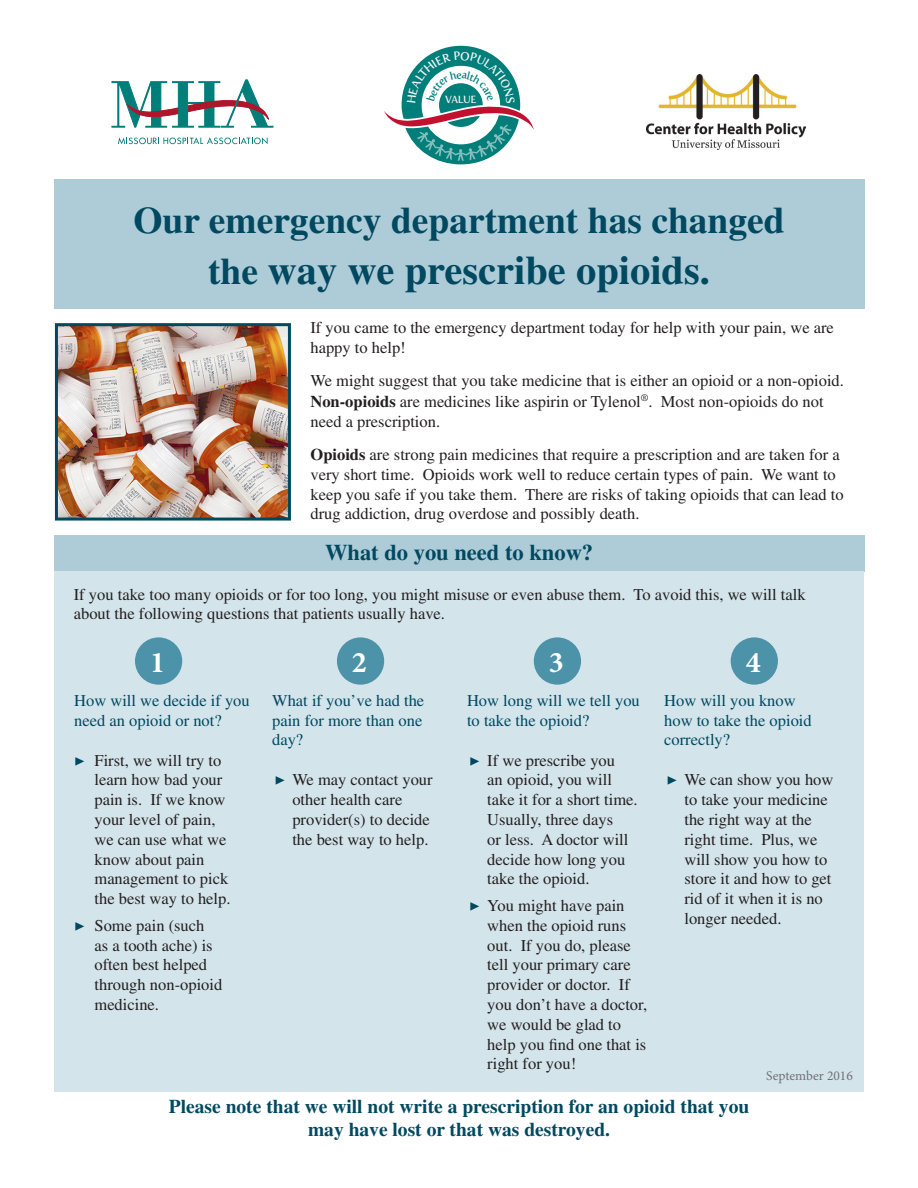
<style>
.page{position:relative;width:918px;height:1188px;background:#fff}
.page>*{position:absolute;margin:0;border:0;box-sizing:border-box;transform-origin:0 0}
.t1{font:700 40.5px "Times";color:#004960}
.t2{font:700 37.5px "Times";color:#004960}
.t3{font:700 30px "Minion Pro";color:#fff}
.t4{font:700 22.5px "Times";color:#004960}
.t5{font:700 19.5px/23.4px "Times";color:#004960;text-align:center}
.Main_Body{font:16.5px/19.8px "Times";color:#231f20}
.Main_Body-2{font:16.5px/19.8px "Times";color:#004960}
.t6{font:13.5px "Minion Pro";color:#717074}
.t7{font:10.35px "Fertigo Pro";letter-spacing:-.045em;color:#f2f3f4}
.s1{font-size:37.5px}
.s2{font-weight:700}
.s3{font-family:"Minion Pro";font-size:18px;color:#004960}
</style>
<div class="page">
<svg style="left:112px;top:80px;width:161px;height:47px"></svg>
<svg style="left:118px;top:137px;width:150px;height:7px"></svg>
<img style="left:646px;top:75px;width:159px;height:75px">
<div style="left:54px;top:179px;width:810px;height:130px;background:#aeccd8"></div>
<div style="left:54px;top:535px;width:810px;height:36px;background:#aeccd8"></div>
<div style="left:54px;top:571px;width:810px;height:521px;background:#d3e4eb"></div>
<div style="left:135px;top:637px;width:47px;height:48px;background:#4c92a8;border-radius:50%"></div>
<div style="left:337px;top:637px;width:47px;height:48px;background:#4c92a8;border-radius:50%"></div>
<div style="left:534px;top:637px;width:47px;height:48px;background:#4c92a8;border-radius:50%"></div>
<div style="left:731px;top:637px;width:47px;height:48px;background:#4c92a8;border-radius:50%"></div>
<img style="left:59px;top:327px;width:228px;height:190px">
<div style="left:55px;top:323px;width:236px;height:198px;border:3px solid #004960"></div>
<svg style="left:384px;top:46px;width:150px;height:118px"></svg>
<p class="t7" style="left:445px;top:94px;width:33px">VALUE</p>
<p class="t2" style="left:133px;top:198px;width:653px">Our emergency department has changed</p>
<p class="t1" style="left:208px;top:246px;width:503px"><span class="s1">the</span> way we prescribe opioids.</p>
<p class="Main_Body" style="left:310px;top:318px;width:525px">If you came to the emergency department today for help with your pain, we are happy to help!</p>
<p class="Main_Body" style="left:310px;top:370px;width:535px;line-height:20.2px">We might suggest that you take medicine that is either an opioid or a non-opioid.<br><span class="s2">Non-opioids</span> are medicines like aspirin or Tylenol<sup>®</sup>. Most non-opioids do not need a prescription.</p>
<p class="Main_Body" style="left:310px;top:444px;width:535px"><span class="s2">Opioids</span> are strong pain medicines that require a prescription and are taken for a very short time. Opioids work well to reduce certain types of pain. We want to keep you safe if you take them. There are risks of taking opioids that can lead to drug addiction, drug overdose and possibly death.</p>
<p class="t4" style="left:325px;top:539px;width:270px">What do you need to know?</p>
<p class="Main_Body" style="left:74px;top:584px;width:733px">If you take too many opioids or for too long, you might misuse or even abuse them. To avoid this, we will talk about the following questions that patients usually have.</p>
<p class="t3" style="left:150px;top:641px;width:16px">1</p>
<p class="Main_Body-2" style="left:74px;top:690px;width:177px">How will we decide if you need an opioid or not?</p>
<p class="Main_Body" style="left:94px;top:750px;width:138px;text-indent:-20px"><span class="s3">▶</span> First, we will try to learn how bad your pain is. If we know your level of pain, we can use what we know about pain management to pick the best way to help.</p>
<p class="Main_Body" style="left:94px;top:915px;width:129px;text-indent:-20px"><span class="s3">▶</span> Some pain (such<br>as a tooth ache) is often best helped through non-opioid medicine.</p>
<p class="t3" style="left:352px;top:641px;width:16px">2</p>
<p class="Main_Body-2" style="left:272px;top:690px;width:154px;text-align:justify">What if you’ve had the pain for more than one day?</p>
<p class="Main_Body" style="left:292px;top:770px;width:142px;text-indent:-18px"><span class="s3">▶</span> We may contact your other health care provider(s) to decide the best way to help.</p>
<p class="t3" style="left:549px;top:641px;width:16px">3</p>
<p class="Main_Body-2" style="left:467px;top:690px;width:174px">How long will we tell you to take the opioid?</p>
<p class="Main_Body" style="left:487px;top:750px;width:152px;text-indent:-18px"><span class="s3">▶</span> If we prescribe you<br>an opioid, you will take it for a short time.<br>Usually, three days<br>or less. A doctor will decide how long you take the opioid.</p>
<p class="Main_Body" style="left:487px;top:896px;width:161px;text-indent:-18px"><span class="s3">▶</span> You might have pain when the opioid runs out. If you do, please tell your primary care provider or doctor. If you don’t have a doctor, we would be glad to help you find one that is right for you!</p>
<p class="t3" style="left:746px;top:641px;width:16px">4</p>
<p class="Main_Body-2" style="left:664px;top:690px;width:149px">How will you know how to take the opioid correctly?</p>
<p class="Main_Body" style="left:684px;top:770px;width:150px;text-indent:-18px"><span class="s3">▶</span> We can show you how to take your medicine the right way at the right time. Plus, we will show you how to store it and how to get rid of it when it is no longer needed.</p>
<p class="t6" style="left:766px;top:1067px;width:88px">September 2016</p>
<p class="t5" style="left:169px;top:1094px;width:582px">Please note that we will not write a prescription for an opioid that you may have lost or that was destroyed.</p>
</div>
